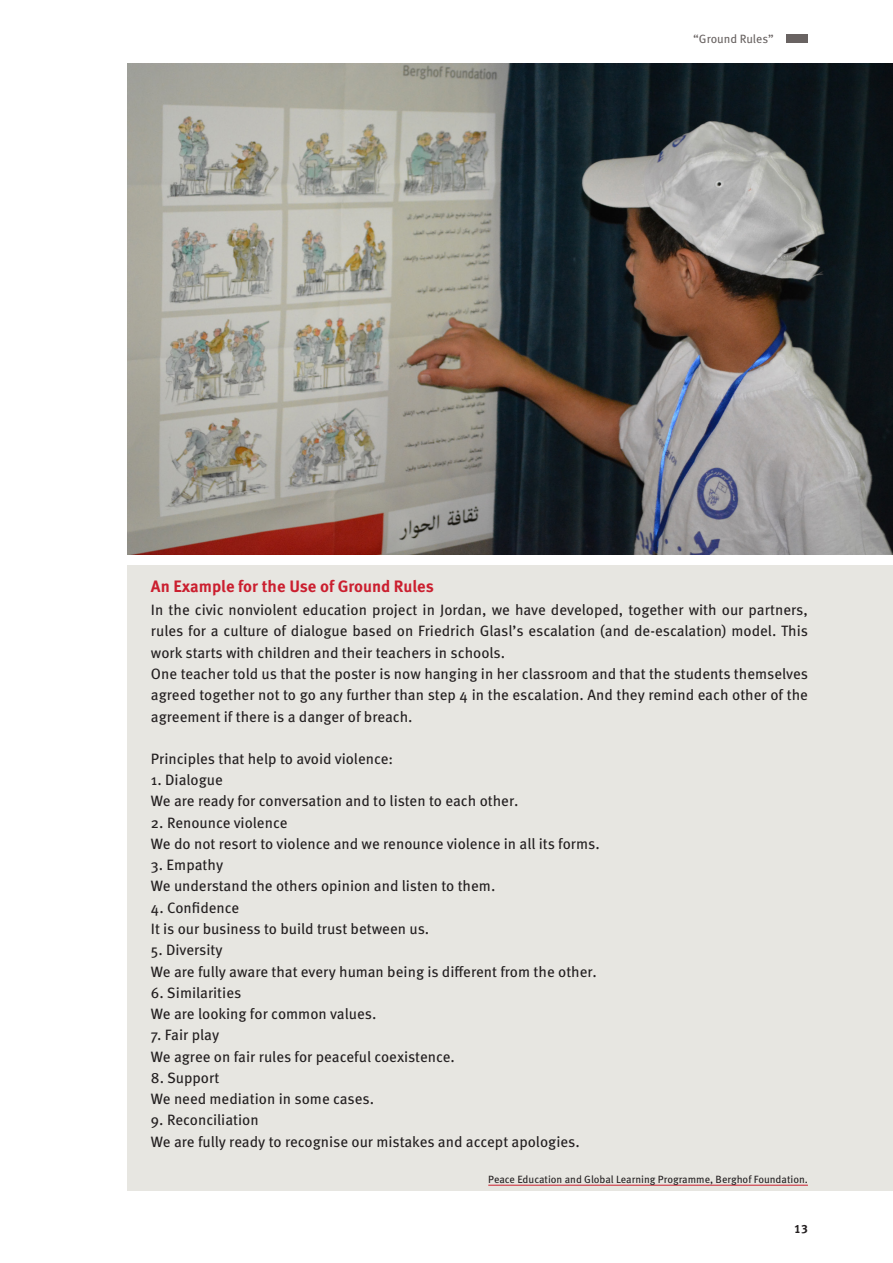
<style>
.page{position:relative;width:893px;height:1263px;background:#fff}
.page>*{position:absolute;margin:0;border:0;box-sizing:border-box;transform-origin:0 0}
.t1{font:700 16.5px "Meta Pro";color:#cb1f2f}
.t2{font:15px/21.3px "Meta Pro";color:#231f20}
.t3{font:12px "Meta Pro";letter-spacing:-.005em;color:#696362}
.t4{font:700 12px "Meta Pro";color:#231f20}
.t5{font:10.5px "Meta Pro";color:#231f20}
</style>
<div class="page">
<div style="left:787px;top:34px;width:21px;height:9px;background:#696362"></div>
<div style="left:128px;top:566px;width:765px;height:625px;background:#e7e6e1"></div>
<hr style="left:488px;top:1185px;width:320px;height:1px;background:#cb1f2f">
<img style="left:128px;top:64px;width:765px;height:490px">
<p class="t3" style="left:693px;top:29px;width:82px">“Ground Rules”</p>
<p class="t1" style="left:151px;top:574px;width:284px">An Example for the Use of Ground Rules</p>
<p class="t2" style="left:151px;top:598px;width:659px">In the civic nonviolent education project in Jordan, we have developed, together with our partners, rules for a culture of dialogue based on Friedrich Glasl’s escalation (and de-escalation) model. This work starts with children and their teachers in schools.<br>One teacher told us that the poster is now hanging in her classroom and that the students themselves agreed together not to go any further than step 4 in the escalation. And they remind each other of the agreement if there is a danger of breach.</p>
<p class="t2" style="left:151px;top:747px;width:244px">Principles that help to avoid violence:</p>
<p class="t2" style="left:151px;top:768px;width:369px">1. Dialogue<br>We are ready for conversation and to listen to each other.</p>
<p class="t2" style="left:151px;top:811px;width:450px">2. Renounce violence<br>We do not resort to violence and we renounce violence in all its forms.</p>
<p class="t2" style="left:151px;top:853px;width:346px">3. Empathy<br>We understand the others opinion and listen to them.</p>
<p class="t2" style="left:151px;top:896px;width:280px">4. Confidence<br>It is our business to build trust between us.</p>
<p class="t2" style="left:151px;top:938px;width:447px">5. Diversity<br>We are fully aware that every human being is different from the other.</p>
<p class="t2" style="left:151px;top:981px;width:227px">6. Similarities<br>We are looking for common values.</p>
<p class="t2" style="left:151px;top:1023px;width:305px">7. Fair play<br>We agree on fair rules for peaceful coexistence.</p>
<p class="t2" style="left:151px;top:1066px;width:225px">8. Support<br>We need mediation in some cases.</p>
<p class="t2" style="left:151px;top:1108px;width:430px">9. Reconciliation<br>We are fully ready to recognise our mistakes and accept apologies.</p>
<p class="t5" style="left:488px;top:1171px;width:321px">Peace Education and Global Learning Programme, Berghof Foundation.</p>
<p class="t4" style="left:794px;top:1220px;width:15px">13</p>
</div>
